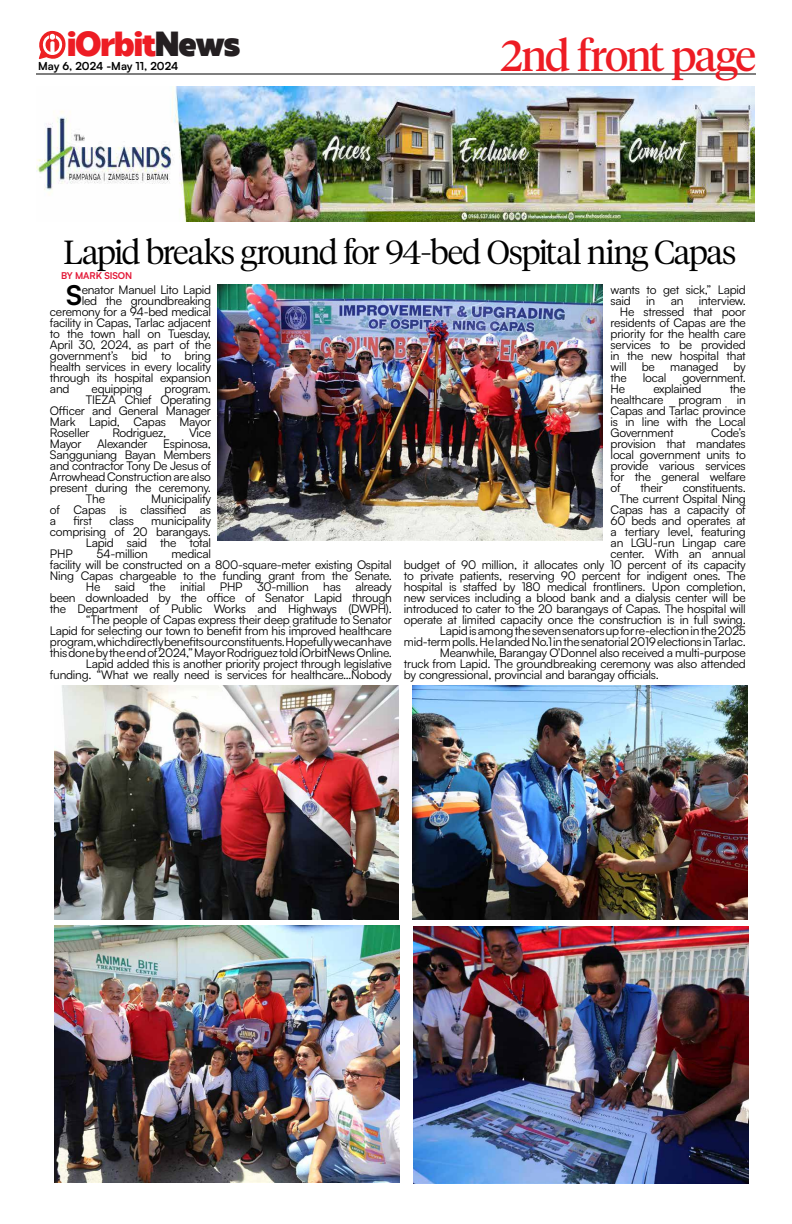
<style>
.page{position:relative;width:792px;height:1224px;background:#fff}
.page>*{position:absolute;margin:0;border:0;box-sizing:border-box;transform-origin:0 0}
.t1{font:43px "Tiempos Headline";letter-spacing:-.045em;color:#ed1c24}
.t2{font:900 34.7px "Sanshiro";color:#ed1c24}
.t3{font:300 33.3px "Tiempos Headline";letter-spacing:-.035em;color:#000}
.t4{font:700 27px "Satoshi";color:#000}
.t5{font:12px/11px "Satoshi";letter-spacing:-.02em;color:#000;text-align:justify}
.t6{font:700 11px "Satoshi";color:#000}
.t7{font:700 9.4px "Satoshi";letter-spacing:-.01em;color:#e31837}
.s1{color:#241f21}
</style>
<div class="page">
<svg style="left:38px;top:31px;width:28px;height:29px"></svg>
<hr style="left:36px;top:74px;width:720px;height:1px;background:#000">
<img style="left:218px;top:284px;width:384px;height:257px">
<img style="left:54px;top:686px;width:345px;height:234px">
<img style="left:54px;top:925px;width:346px;height:257px">
<img style="left:413px;top:927px;width:336px;height:256px">
<img style="left:412px;top:686px;width:336px;height:234px">
<img style="left:36px;top:86px;width:719px;height:136px">
<h2 class="t2" style="left:68px;top:31px;width:174px">iOrbit<span class="s1">News</span></h2>
<p class="t6" style="left:38px;top:58px;width:142px">May 6, 2024 -May 11, 2024</p>
<h1 class="t1" style="left:501px;top:26px;width:257px">2nd front page</h1>
<h3 class="t3" style="left:64px;top:229px;width:674px">Lapid breaks ground for 94-bed Ospital ning Capas</h3>
<p class="t7" style="left:61px;top:269px;width:73px">BY MARK SISON</p>
<h3 class="t4" style="left:66px;top:275px;width:18px">S</h3>
<p class="t5" style="left:82px;top:284px;width:131px">enator Manuel Lito Lapid</p>
<p class="t5" style="left:611px;top:284px;width:137px">wants to get sick,” Lapid said</p>
<p class="t5" style="left:82px;top:295px;width:131px">led the groundbreaking</p>
<p class="t5" style="left:50px;top:306px;width:163px">ceremony for a 94-bed medical</p>
<p class="t5" style="left:50px;top:317px;width:163px">facility in Capas, Tarlac adjacent</p>
<p class="t5" style="left:50px;top:328px;width:163px">to the town hall on Tuesday,</p>
<p class="t5" style="left:50px;top:339px;width:163px">April 30, 2024, as part of the</p>
<p class="t5" style="left:50px;top:350px;width:163px">government’s bid to bring</p>
<p class="t5" style="left:50px;top:361px;width:163px">health services in every locality</p>
<p class="t5" style="left:50px;top:372px;width:163px">through its hospital expansion</p>
<p class="t5" style="left:50px;top:383px;width:21px">and</p>
<p class="t5" style="left:92px;top:383px;width:52px">equipping</p>
<p class="t5" style="left:165px;top:383px;width:48px">program.</p>
<p class="t5" style="left:86px;top:394px;width:127px">TIEZA Chief Operating</p>
<p class="t5" style="left:50px;top:405px;width:163px">Officer and General Manager</p>
<p class="t5" style="left:50px;top:416px;width:163px">Mark Lapid, Capas Mayor</p>
<p class="t5" style="left:50px;top:427px;width:41px">Roseller</p>
<p class="t5" style="left:112px;top:427px;width:55px">Rodriguez,</p>
<p class="t5" style="left:189px;top:427px;width:24px">Vice</p>
<p class="t5" style="left:50px;top:438px;width:33px">Mayor</p>
<p class="t5" style="left:97px;top:438px;width:52px">Alexander</p>
<p class="t5" style="left:163px;top:438px;width:49px">Espinosa,</p>
<p class="t5" style="left:50px;top:449px;width:163px">Sangguniang Bayan Members</p>
<p class="t5" style="left:50px;top:460px;width:163px">and contractor Tony De Jesus of</p>
<p class="t5" style="left:50px;top:471px;width:163px">Arrowhead Construction are also</p>
<p class="t5" style="left:50px;top:482px;width:163px">present during the ceremony.</p>
<p class="t5" style="left:86px;top:493px;width:21px">The</p>
<p class="t5" style="left:646px;top:295px;width:11px">in</p>
<p class="t5" style="left:671px;top:295px;width:14px">an</p>
<p class="t5" style="left:699px;top:295px;width:49px">interview.</p>
<p class="t5" style="left:620px;top:306px;width:127px">He stressed that poor</p>
<p class="t5" style="left:611px;top:317px;width:137px">residents of Capas are the</p>
<p class="t5" style="left:611px;top:328px;width:137px">priority for the health care</p>
<p class="t5" style="left:611px;top:339px;width:137px">services to be provided</p>
<p class="t5" style="left:611px;top:350px;width:137px">in the new hospital that</p>
<p class="t5" style="left:611px;top:361px;width:17px">will</p>
<p class="t5" style="left:642px;top:361px;width:15px">be</p>
<p class="t5" style="left:670px;top:361px;width:50px">managed</p>
<p class="t5" style="left:734px;top:361px;width:14px">by</p>
<p class="t5" style="left:611px;top:372px;width:18px">the</p>
<p class="t5" style="left:643px;top:372px;width:25px">local</p>
<p class="t5" style="left:682px;top:372px;width:65px">government.</p>
<p class="t5" style="left:611px;top:383px;width:16px">He</p>
<p class="t5" style="left:653px;top:383px;width:50px">explained</p>
<p class="t5" style="left:611px;top:383px;width:137px;text-indent:119px">the healthcare program in Capas and Tarlac province is in line with the Local Government</p>
<p class="t5" style="left:611px;top:427px;width:137px;text-indent:100px">Code’s provision that mandates local government units to provide various services for the general welfare of</p>
<p class="t5" style="left:641px;top:482px;width:24px">their</p>
<p class="t5" style="left:683px;top:482px;width:65px">constituents.</p>
<p class="t5" style="left:620px;top:493px;width:127px">The current Ospital Ning</p>
<p class="t5" style="left:611px;top:504px;width:137px">Capas has a capacity of</p>
<p class="t5" style="left:611px;top:515px;width:137px">60 beds and operates at</p>
<p class="t5" style="left:611px;top:526px;width:137px">a tertiary level, featuring</p>
<p class="t5" style="left:611px;top:537px;width:137px">an LGU-run Lingap care</p>
<p class="t5" style="left:611px;top:548px;width:137px">center. With an annual</p>
<p class="t5" style="left:404px;top:559px;width:343px">budget of 90 million, it allocates only 10 percent of its capacity</p>
<p class="t5" style="left:404px;top:570px;width:343px">to private patients, reserving 90 percent for indigent ones. The</p>
<p class="t5" style="left:404px;top:581px;width:343px">hospital is staffed by 180 medical frontliners. Upon completion,</p>
<p class="t5" style="left:404px;top:592px;width:343px">new services including a blood bank and a dialysis center will be</p>
<p class="t5" style="left:404px;top:603px;width:343px">introduced to cater to the 20 barangays of Capas. The hospital will</p>
<p class="t5" style="left:404px;top:614px;width:343px">operate at limited capacity once the construction is in full swing.</p>
<p class="t5" style="left:440px;top:625px;width:307px">Lapid is among the seven senators up for re-election in the 2025</p>
<p class="t5" style="left:404px;top:636px;width:343px">mid-term polls. He landed No.1 in the senatorial 2019 elections in Tarlac.</p>
<p class="t5" style="left:440px;top:647px;width:307px">Meanwhile, Barangay O’Donnel also received a multi-purpose</p>
<p class="t5" style="left:404px;top:658px;width:343px">truck from Lapid. The groundbreaking ceremony was also attended</p>
<p class="t5" style="left:404px;top:669px;width:256px">by congressional, provincial and barangay officials.</p>
<p class="t5" style="left:50px;top:493px;width:163px;text-indent:101px">Municipality of Capas is classified as a</p>
<p class="t5" style="left:74px;top:515px;width:20px">first</p>
<p class="t5" style="left:109px;top:515px;width:26px">class</p>
<p class="t5" style="left:151px;top:515px;width:61px">municipality</p>
<p class="t5" style="left:50px;top:526px;width:163px">comprising of 20 barangays.</p>
<p class="t5" style="left:86px;top:537px;width:127px">Lapid said the total</p>
<p class="t5" style="left:50px;top:548px;width:24px">PHP</p>
<p class="t5" style="left:96px;top:548px;width:53px">54-million</p>
<p class="t5" style="left:171px;top:548px;width:41px">medical</p>
<p class="t5" style="left:50px;top:559px;width:343px">facility will be constructed on a 800-square-meter existing Ospital</p>
<p class="t5" style="left:50px;top:570px;width:343px">Ning Capas chargeable to the funding grant from the Senate.</p>
<p class="t5" style="left:86px;top:581px;width:307px">He said the initial PHP 30-million has already</p>
<p class="t5" style="left:50px;top:592px;width:343px">been downloaded by the office of Senator Lapid through</p>
<p class="t5" style="left:50px;top:603px;width:343px">the Department of Public Works and Highways (DWPH).</p>
<p class="t5" style="left:86px;top:614px;width:307px">“The people of Capas express their deep gratitude to Senator</p>
<p class="t5" style="left:50px;top:625px;width:343px">Lapid for selecting our town to benefit from his improved healthcare</p>
<p class="t5" style="left:50px;top:636px;width:343px">program, which directly benefits our constituents. Hopefully we can have</p>
<p class="t5" style="left:50px;top:647px;width:343px">this done by the end of 2024,” Mayor Rodriguez told iOrbitNews Online.</p>
<p class="t5" style="left:86px;top:658px;width:307px">Lapid added this is another priority project through legislative</p>
<p class="t5" style="left:50px;top:669px;width:343px">funding. “What we really need is services for healthcare…Nobody</p>
</div>
